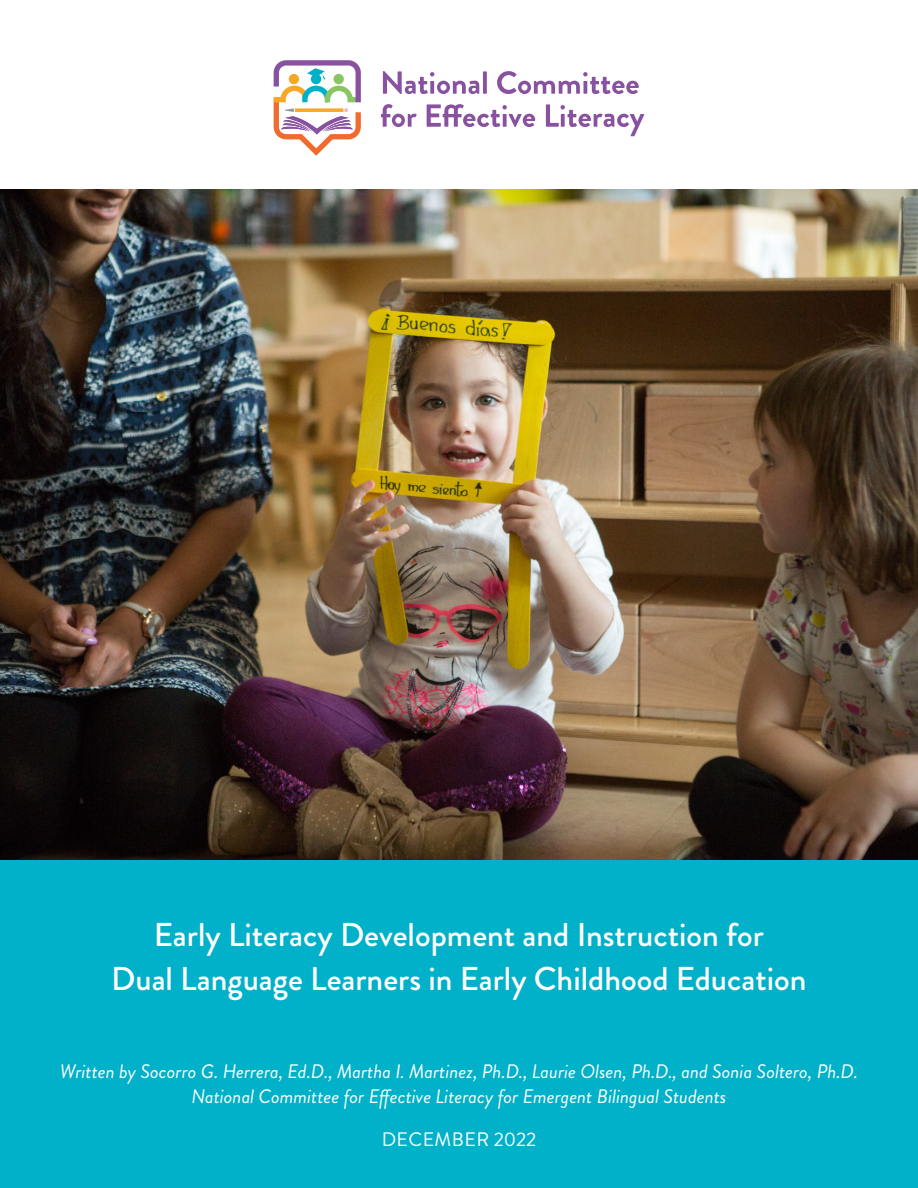
<style>
.page{position:relative;width:918px;height:1188px;background:#fff}
.page>*{position:absolute;margin:0;border:0;box-sizing:border-box;transform-origin:0 0}
.t1{font:500 33px/43.8px "Brandon Grotesque";color:#fff;text-align:center}
.t2{font:italic 19.5px/25.2px "Brandon Grotesque";color:#fff;text-align:center}
.t3{font:19.5px "Brandon Grotesque";letter-spacing:.02em;color:#fff}
</style>
<div class="page">
<div style="left:0;top:837px;width:918px;height:351px;background:#00b1c9"></div>
<img style="left:0;top:189px;width:918px;height:671px">
<svg style="left:383px;top:71px;width:96px;height:23px"></svg>
<svg style="left:483px;top:71px;width:4px;height:23px"></svg>
<svg style="left:497px;top:71px;width:142px;height:23px"></svg>
<svg style="left:381px;top:104px;width:36px;height:23px"></svg>
<svg style="left:427px;top:104px;width:108px;height:23px"></svg>
<svg style="left:546px;top:104px;width:98px;height:32px"></svg>
<svg style="left:274px;top:60px;width:87px;height:96px"></svg>
<h1 class="t1" style="left:111px;top:914px;width:697px">Early Literacy Development and Instruction for<br>Dual Language Learners in Early Childhood Education</h1>
<p class="t2" style="left:60px;top:1059px;width:800px">Written by Socorro G. Herrera, Ed.D., Martha I. Martinez, Ph.D., Laurie Olsen, Ph.D., and Sonia Soltero, Ph.D.<br>National Committee for Effective Literacy for Emergent Bilingual Students</p>
<p class="t3" style="left:382px;top:1126px;width:156px">DECEMBER 2022</p>
</div>
